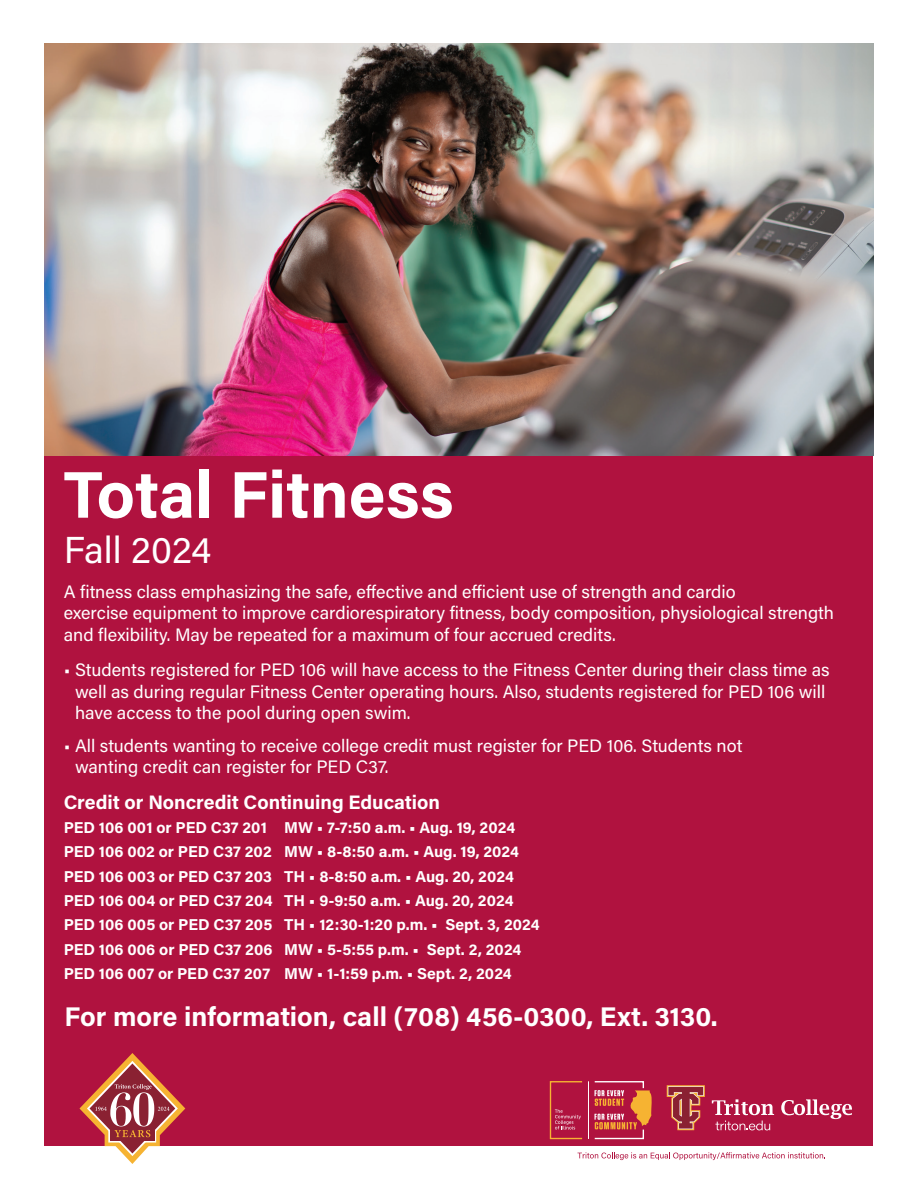
<style>
.page{position:relative;width:918px;height:1188px;background:#fff}
.page>*{position:absolute;margin:0;border:0;box-sizing:border-box;transform-origin:0 0}
.t1{font:700 66px "Acumin Pro";color:#fff}
.t2{font:37.5px "Acumin Pro";color:#fff}
.t3{font:700 27px "Acumin Pro";color:#fff}
.t4{font:700 19.5px "Acumin Pro";color:#fff}
.t5{font:18px/21.6px "Acumin Pro";color:#fff}
.t6{font:700 15.75px/24.3px "Acumin Pro";color:#fff}
</style>
<div class="page">
<div style="left:44px;top:449px;width:829px;height:635px;background:#b0123f"></div>
<img style="left:44px;top:43px;width:829px;height:413px">
<div style="left:44px;top:1074px;width:829px;height:72px;background:#b0123f"></div>
<svg style="left:577px;top:1152px;width:248px;height:8px"></svg>
<svg style="left:555px;top:1109px;width:26px;height:20px"></svg>
<div style="left:550px;top:1081px;width:33px;height:58px;border:1px solid #f6b332"></div>
<hr style="left:588px;top:1081px;width:1px;height:58px;background:#fff">
<svg style="left:594px;top:1081px;width:58px;height:59px"></svg>
<svg style="left:712px;top:1099px;width:62px;height:16px"></svg>
<svg style="left:781px;top:1099px;width:71px;height:20px"></svg>
<svg style="left:667px;top:1085px;width:38px;height:45px"></svg>
<svg style="left:715px;top:1121px;width:55px;height:9px"></svg>
<svg style="left:80px;top:1053px;width:105px;height:111px"></svg>
<h1 class="t1" style="left:64px;top:448px;width:392px">Total Fitness</h1>
<h2 class="t2" style="left:64px;top:524px;width:149px">Fall 2024</h2>
<p class="t5" style="left:64px;top:580px;width:772px">A fitness class emphasizing the safe, effective and efficient use of strength and cardio<br>exercise equipment to improve cardiorespiratory fitness, body composition, physiological strength and flexibility. May be repeated for a maximum of four accrued credits.</p>
<p class="t5" style="left:75px;top:658px;width:756px;text-indent:-11px">• Students registered for PED 106 will have access to the Fitness Center during their class time as well as during regular Fitness Center operating hours. Also, students registered for PED 106 will have access to the pool during open swim.</p>
<p class="t5" style="left:75px;top:734px;width:669px;text-indent:-11px">• All students wanting to receive college credit must register for PED 106. Students not wanting credit can register for PED C37.</p>
<p class="t4" style="left:64px;top:788px;width:378px">Credit or Noncredit Continuing Education</p>
<p class="t6" style="left:64px;top:815px;width:477px">PED 106 001 or PED C37 201 MW • 7-7:50 a.m. • Aug. 19, 2024<br>PED 106 002 or PED C37 202 MW • 8-8:50 a.m. • Aug. 19, 2024<br>PED 106 003 or PED C37 203 TH • 8-8:50 a.m. • Aug. 20, 2024<br>PED 106 004 or PED C37 204 TH • 9-9:50 a.m. • Aug. 20, 2024<br>PED 106 005 or PED C37 205 TH • 12:30-1:20 p.m. • Sept. 3, 2024<br>PED 106 006 or PED C37 206 MW • 5-5:55 p.m. • Sept. 2, 2024<br>PED 106 007 or PED C37 207 MW • 1-1:59 p.m. • Sept. 2, 2024</p>
<h3 class="t3" style="left:64px;top:997px;width:655px">For more information, call (708) 456-0300, Ext. 3130.</h3>
</div>
